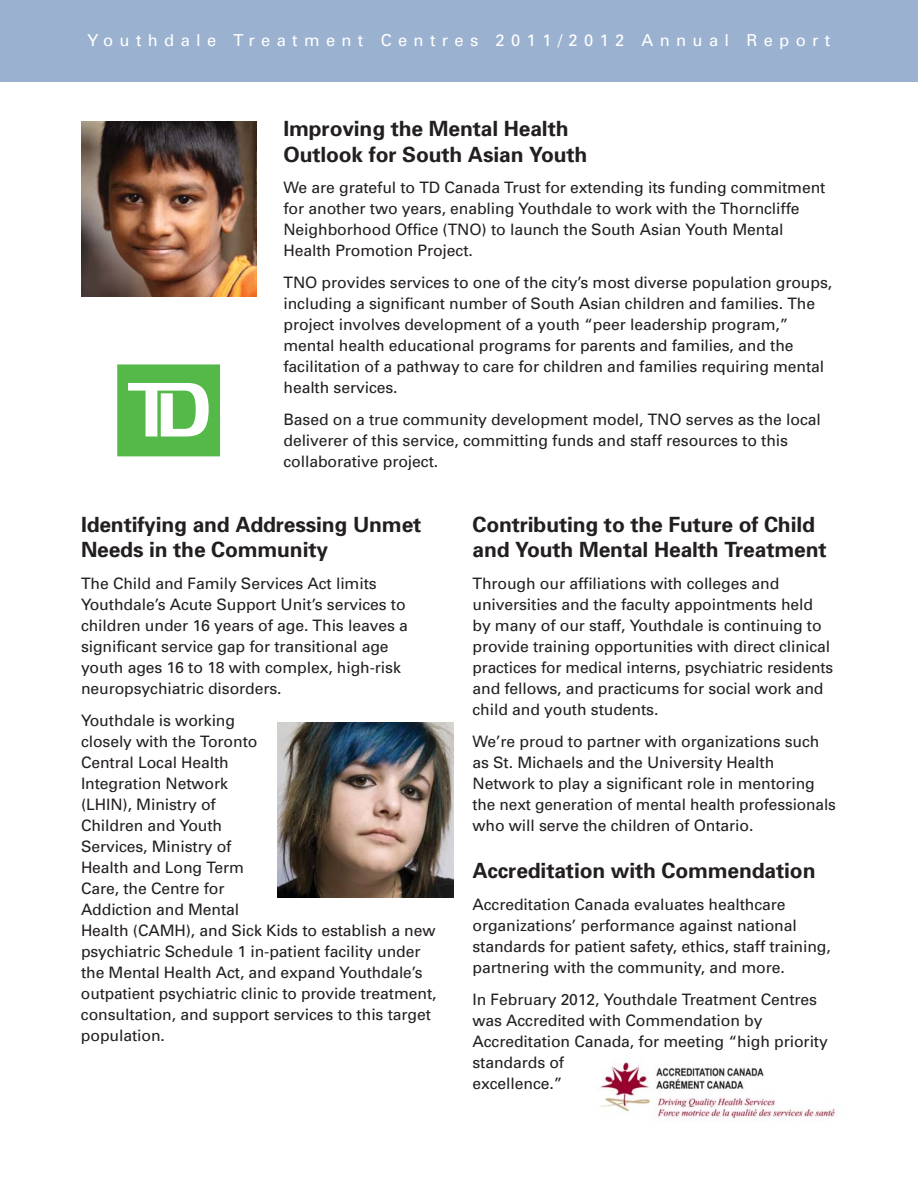
<style>
.page{position:relative;width:918px;height:1188px;background:#fff}
.page>*{position:absolute;margin:0;border:0;box-sizing:border-box;transform-origin:0 0}
.t1{font:700 21px/25.5px "Univers";letter-spacing:-.005em;color:#231f20}
.t2{font:16.5px "Univers";letter-spacing:.385em;color:#fff}
.t3{font:15.75px/21px "Univers";letter-spacing:-.005em;color:#231f20}
</style>
<div class="page">
<div style="left:0;top:0;width:918px;height:82px;background:#9ab1cf"></div>
<img style="left:278px;top:722px;width:175px;height:176px">
<svg style="left:117px;top:364px;width:103px;height:92px"></svg>
<img style="left:600px;top:1059px;width:235px;height:62px">
<img style="left:81px;top:121px;width:175px;height:176px">
<p class="t2" style="left:88px;top:34px;width:744px">Youthdale Treatment Centres 2011/2012 Annual Report</p>
<h1 class="t1" style="left:283px;top:118px;width:305px">Improving the Mental Health<br>Outlook for South Asian Youth</h1>
<p class="t3" style="left:283px;top:179px;width:543px">We are grateful to TD Canada Trust for extending its funding commitment for another two years, enabling Youthdale to work with the Thorncliffe Neighborhood Office (TNO) to launch the South Asian Youth Mental Health Promotion Project.</p>
<p class="t3" style="left:283px;top:274px;width:550px">TNO provides services to one of the city’s most diverse population groups, including a significant number of South Asian children and families. The project involves development of a youth “peer leadership program,” mental health educational programs for parents and families, and the facilitation of a pathway to care for children and families requiring mental health services.</p>
<p class="t3" style="left:283px;top:410px;width:539px">Based on a true community development model, TNO serves as the local deliverer of this service, committing funds and staff resources to this collaborative project.</p>
<h1 class="t1" style="left:81px;top:514px;width:342px">Identifying and Addressing Unmet<br>Needs in the Community</h1>
<p class="t3" style="left:81px;top:574px;width:328px">The Child and Family Services Act limits Youthdale’s Acute Support Unit’s services to children under 16 years of age. This leaves a significant service gap for transitional age youth ages 16 to 18 with complex, high-risk neuropsychiatric disorders.</p>
<p class="t3" style="left:81px;top:711px;width:357px">Youthdale is working<br>closely with the Toronto<br>Central Local Health<br>Integration Network<br>(LHIN), Ministry of<br>Children and Youth<br>Services, Ministry of<br>Health and Long Term<br>Care, the Centre for<br>Addiction and Mental<br>Health (CAMH), and Sick Kids to establish a new psychiatric Schedule 1 in-patient facility under the Mental Health Act, and expand Youthdale’s outpatient psychiatric clinic to provide treatment, consultation, and support services to this target population.</p>
<h1 class="t1" style="left:472px;top:514px;width:356px">Contributing to the Future of Child and Youth Mental Health Treatment</h1>
<p class="t3" style="left:472px;top:574px;width:362px">Through our affiliations with colleges and universities and the faculty appointments held by many of our staff, Youthdale is continuing to provide training opportunities with direct clinical practices for medical interns, psychiatric residents and fellows, and practicums for social work and child and youth students.</p>
<p class="t3" style="left:473px;top:732px;width:365px">We’re proud to partner with organizations such as St. Michaels and the University Health Network to play a significant role in mentoring the next generation of mental health professionals who will serve the children of Ontario.</p>
<h1 class="t1" style="left:473px;top:860px;width:344px">Accreditation with Commendation</h1>
<p class="t3" style="left:473px;top:895px;width:360px">Accreditation Canada evaluates healthcare organizations’ performance against national standards for patient safety, ethics, staff training, partnering with the community, and more.</p>
<p class="t3" style="left:473px;top:990px;width:357px">In February 2012, Youthdale Treatment Centres was Accredited with Commendation by<br>Accreditation Canada, for meeting “high priority standards of<br>excellence.”</p>
</div>
